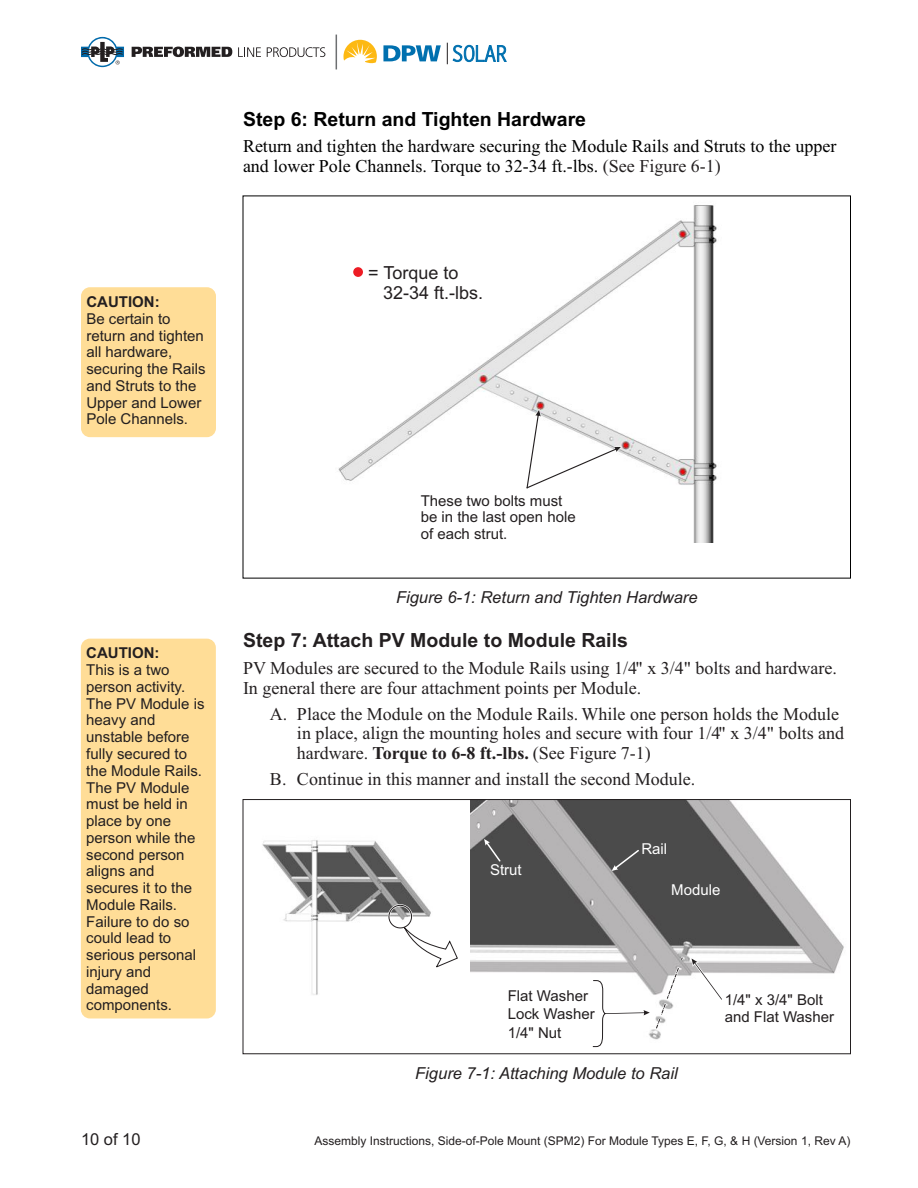
<style>
.page{position:relative;width:918px;height:1188px;background:#fff}
.page>*{position:absolute;margin:0;border:0;box-sizing:border-box;transform-origin:0 0}
.t1{font:700 19.5px "Arial";color:#231f20}
.t2{font:700 19.5px "Arial";color:#000}
.t3{font:18px/20px "Times New Roman";color:#231f20}
.t4{font:18px/20.4px "Times New Roman";color:#000}
.t5{font:18px/20.1px "Arial";color:#231f20}
.t6{font:italic 16.5px "Arial";color:#231f20}
.t7{font:16.5px "Arial";color:#231f20}
.t8{font:15px/16.8px "Arial";color:#231f20}
.t9{font:700 15px "Arial";color:#231f20}
.t10{font:15px "Arial";color:#fff}
.t11{font:12px "Arial";color:#231f20}
.s1{color:#231f20}
.s2{font-weight:700}
</style>
<div class="page">
<img style="left:338px;top:205px;width:379px;height:338px">
<div style="left:353px;top:267px;width:10px;height:10px;background:#ed1c24;border-radius:50%"></div>
<svg style="left:526px;top:409px;width:96px;height:80px"></svg>
<div style="left:81px;top:639px;width:135px;height:379px;background:#ffdd97;border-radius:9px"></div>
<img style="left:471px;top:801px;width:373px;height:173px">
<img style="left:262px;top:840px;width:160px;height:155px">
<svg style="left:612px;top:850px;width:27px;height:21px"></svg>
<svg style="left:484px;top:839px;width:16px;height:23px"></svg>
<svg style="left:591px;top:955px;width:132px;height:100px"></svg>
<div style="left:506px;top:983px;width:93px;height:61px;background:#fff;border-radius:4px"></div>
<svg style="left:384px;top:901px;width:74px;height:67px"></svg>
<div style="left:243px;top:799px;width:608px;height:255px;border:1px solid #231f20"></div>
<div style="left:81px;top:287px;width:135px;height:150px;background:#ffdd97;border-radius:9px"></div>
<svg style="left:383px;top:45px;width:58px;height:16px"></svg>
<svg style="left:447px;top:42px;width:59px;height:22px"></svg>
<svg style="left:343px;top:40px;width:34px;height:24px"></svg>
<svg style="left:81px;top:37px;width:43px;height:30px"></svg>
<svg style="left:132px;top:47px;width:100px;height:10px"></svg>
<svg style="left:238px;top:47px;width:23px;height:10px"></svg>
<svg style="left:267px;top:47px;width:58px;height:10px"></svg>
<hr style="left:336px;top:35px;width:1px;height:34px;background:#6d6f71">
<p class="t9" style="left:86px;top:296px;width:75px">CAUTION:</p>
<p class="t8" style="left:86px;top:312px;width:121px">Be certain to return and tighten all hardware, securing the Rails and Struts to the<br>Upper and Lower<br>Pole Channels.</p>
<p class="t9" style="left:86px;top:648px;width:75px">CAUTION:</p>
<p class="t8" style="left:86px;top:663px;width:120px">This is a two person activity.<br>The PV Module is heavy and unstable before fully secured to the Module Rails.<br>The PV Module must be held in place by one person while the second person aligns and secures it to the<br>Module Rails.<br>Failure to do so could lead to serious personal injury and damaged components.</p>
<h1 class="t2" style="left:243px;top:111px;width:345px">Step 6: Return and Tighten Hardware</h1>
<p class="t4" style="left:243px;top:137px;width:595px">Return and tighten the hardware securing the Module Rails and Struts to the upper and lower Pole Channels. Torque to 32-34 ft.-lbs. <span class="s1">(See Figure 6-1)</span></p>
<p class="t5" style="left:383px;top:264px;width:102px;text-indent:-15px">= Torque to<br>32-34 ft.-lbs.</p>
<p class="t8" style="left:421px;top:493px;width:157px">These two bolts must be in the last open hole of each strut.</p>
<p class="t6" style="left:396px;top:591px;width:303px">Figure 6-1: Return and Tighten Hardware</p>
<h1 class="t1" style="left:243px;top:633px;width:387px">Step 7: Attach PV Module to Module Rails</h1>
<p class="t3" style="left:243px;top:659px;width:596px">PV Modules are secured to the Module Rails using 1/4 x 3/4 bolts and hardware.<br>In general there are four attachment points per Module.</p>
<p class="t3" style="left:297px;top:705px;width:549px;text-indent:-27px">A. Place the Module on the Module Rails. While one person holds the Module in place, align the mounting holes and secure with four 1/4 x 3/4 bolts and hardware. <span class="s2">Torque to 6-8 ft.-lbs.</span> (See Figure 7-1)</p>
<p class="t3" style="left:270px;top:771px;width:427px">B. Continue in this manner and install the second Module.</p>
<p class="t3" style="left:636px;top:659px;width:9px">"</p>
<p class="t3" style="left:684px;top:659px;width:9px">"</p>
<p class="t3" style="left:719px;top:725px;width:9px">"</p>
<p class="t3" style="left:767px;top:725px;width:9px">"</p>
<p class="t10" style="left:490px;top:864px;width:33px">Strut</p>
<p class="t8" style="left:508px;top:988px;width:82px">Flat Washer</p>
<p class="t8" style="left:508px;top:1025px;width:55px">1/4" Nut</p>
<p class="t8" style="left:508px;top:1007px;width:88px">Lock Washer</p>
<p class="t10" style="left:641px;top:843px;width:27px">Rail</p>
<p class="t10" style="left:671px;top:884px;width:51px">Module</p>
<p class="t8" style="left:725px;top:993px;width:111px">1/4 x 3/4 Bolt and Flat Washer</p>
<p class="t8" style="left:746px;top:993px;width:7px">"</p>
<p class="t8" style="left:788px;top:993px;width:7px">"</p>
<p class="t6" style="left:415px;top:1067px;width:264px">Figure 7-1: Attaching Module to Rail</p>
<p class="t7" style="left:81px;top:1133px;width:61px">10 of 10</p>
<p class="t11" style="left:314px;top:1136px;width:537px">Assembly Instructions, Side-of-Pole Mount (SPM2) For Module Types E, F, G, &amp; H (Version 1, Rev A)</p>
</div>
